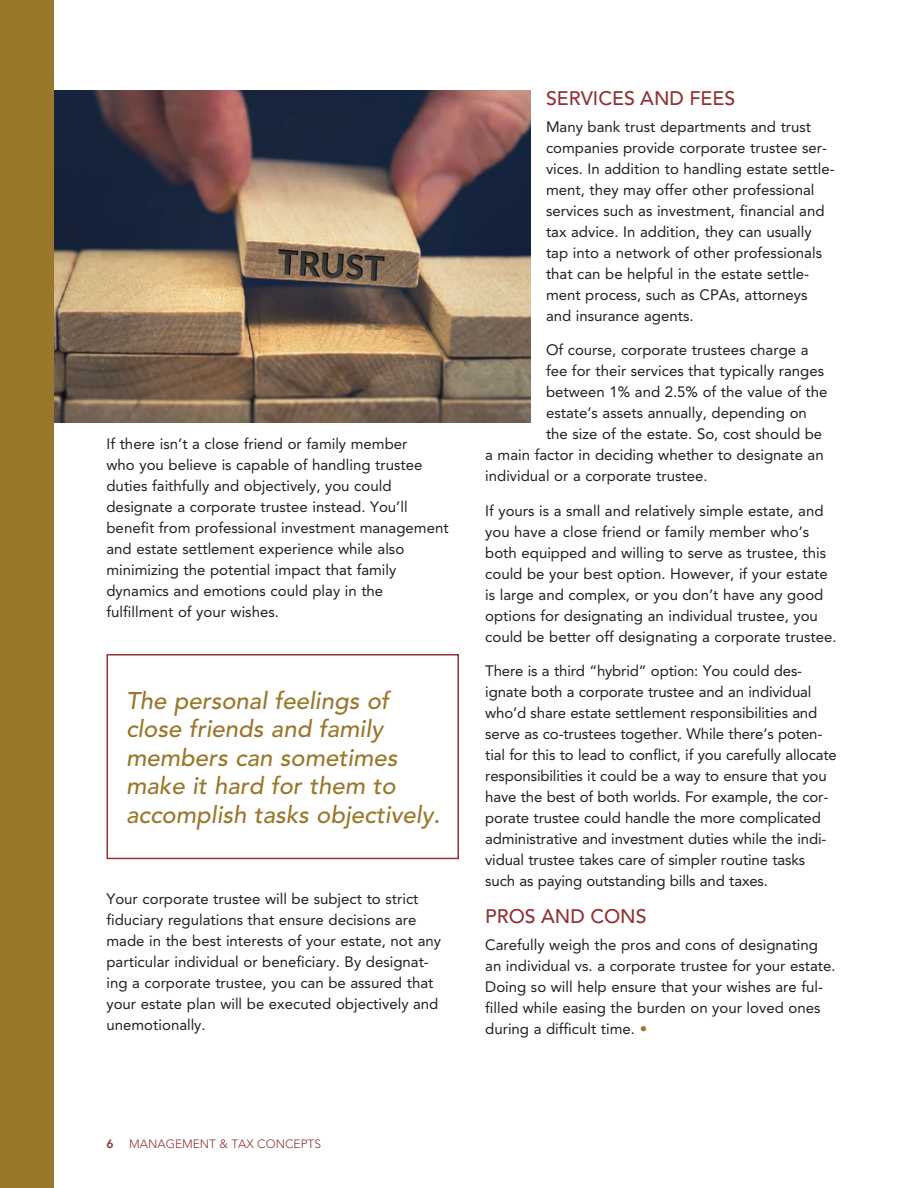
<style>
.page{position:relative;width:918px;height:1188px;background:#fff}
.page>*{position:absolute;margin:0;border:0;box-sizing:border-box;transform-origin:0 0}
.t1{font:italic 500 24px/28.5px "Avenir LT Std";color:#9a772b}
.t2{font:500 19.5px "Avenir LT Std";color:#923235}
.t3{font:15px/21px "Avenir LT Std";color:#231f20}
.t4{font:300 12px "Avenir LT Std";color:#923235}
.t5{font:800 12px "Avenir LT Std";color:#923235}
.s1{color:#9a772b}
</style>
<div class="page">
<img style="left:54px;top:90px;width:477px;height:333px">
<div style="left:0;top:0;width:54px;height:1188px;background:#9a772b"></div>
<div style="left:106px;top:654px;width:353px;height:205px;border:2px solid #923235"></div>
<p class="t3" style="left:106px;top:434px;width:344px">If there isn’t a close friend or family member<br>who you believe is capable of handling trustee duties faithfully and objectively, you could designate a corporate trustee instead. You’ll benefit from professional investment management and estate settlement experience while also minimizing the potential impact that family dynamics and emotions could play in the fulfillment of your wishes.</p>
<h1 class="t1" style="left:126px;top:687px;width:316px">The personal feelings of close friends and family members can sometimes make it hard for them to accomplish tasks objectively.</h1>
<p class="t3" style="left:106px;top:888px;width:336px">Your corporate trustee will be subject to strict fiduciary regulations that ensure decisions are made in the best interests of your estate, not any particular individual or beneficiary. By designat&shy;ing a corporate trustee, you can be assured that your estate plan will be executed objectively and unemotionally.</p>
<h2 class="t2" style="left:546px;top:87px;width:191px">SERVICES AND FEES</h2>
<p class="t3" style="left:546px;top:116px;width:290px">Many bank trust departments and trust companies provide corporate trustee ser&shy;vices. In addition to handling estate settle&shy;ment, they may offer other professional services such as investment, financial and tax advice. In addition, they can usually tap into a network of other professionals that can be helpful in the estate settle&shy;ment process, such as CPAs, attorneys and insurance agents.</p>
<p class="t3" style="left:546px;top:340px;width:264px">Of course, corporate trustees charge a</p>
<p class="t3" style="left:546px;top:361px;width:280px">fee for their services that typically ranges</p>
<p class="t3" style="left:546px;top:382px;width:283px">between 1% and 2.5% of the value of the</p>
<p class="t3" style="left:546px;top:403px;width:262px">estate’s assets annually, depending on</p>
<p class="t3" style="left:546px;top:424px;width:278px">the size of the estate. So, cost should be</p>
<p class="t3" style="left:485px;top:445px;width:340px">a main factor in deciding whether to designate an</p>
<p class="t3" style="left:485px;top:466px;width:224px">individual or a corporate trustee.</p>
<p class="t3" style="left:485px;top:500px;width:353px">If yours is a small and relatively simple estate, and you have a close friend or family member who’s both equipped and willing to serve as trustee, this could be your best option. However, if your estate is large and complex, or you don’t have any good options for designating an individual trustee, you could be better off designating a corporate trustee.</p>
<p class="t3" style="left:485px;top:661px;width:353px">There is a third “hybrid” option: You could des&shy;ignate both a corporate trustee and an individual who’d share estate settlement responsibilities and serve as co-trustees together. While there’s poten&shy;tial for this to lead to conflict, if you carefully allocate responsibilities it could be a way to ensure that you have the best of both worlds. For example, the cor&shy;porate trustee could handle the more complicated administrative and investment duties while the indi&shy;vidual trustee takes care of simpler routine tasks such as paying outstanding bills and taxes.</p>
<h2 class="t2" style="left:485px;top:905px;width:163px">PROS AND CONS</h2>
<p class="t3" style="left:485px;top:935px;width:352px">Carefully weigh the pros and cons of designating an individual vs. a corporate trustee for your estate.<br>Doing so will help ensure that your wishes are ful&shy;filled while easing the burden on your loved ones during a difficult time. <span class="s1">•</span></p>
<p class="t5" style="left:106px;top:1136px;width:9px">6</p>
<p class="t4" style="left:129px;top:1136px;width:193px">MANAGEMENT &amp; TAX CONCEPTS</p>
</div>
